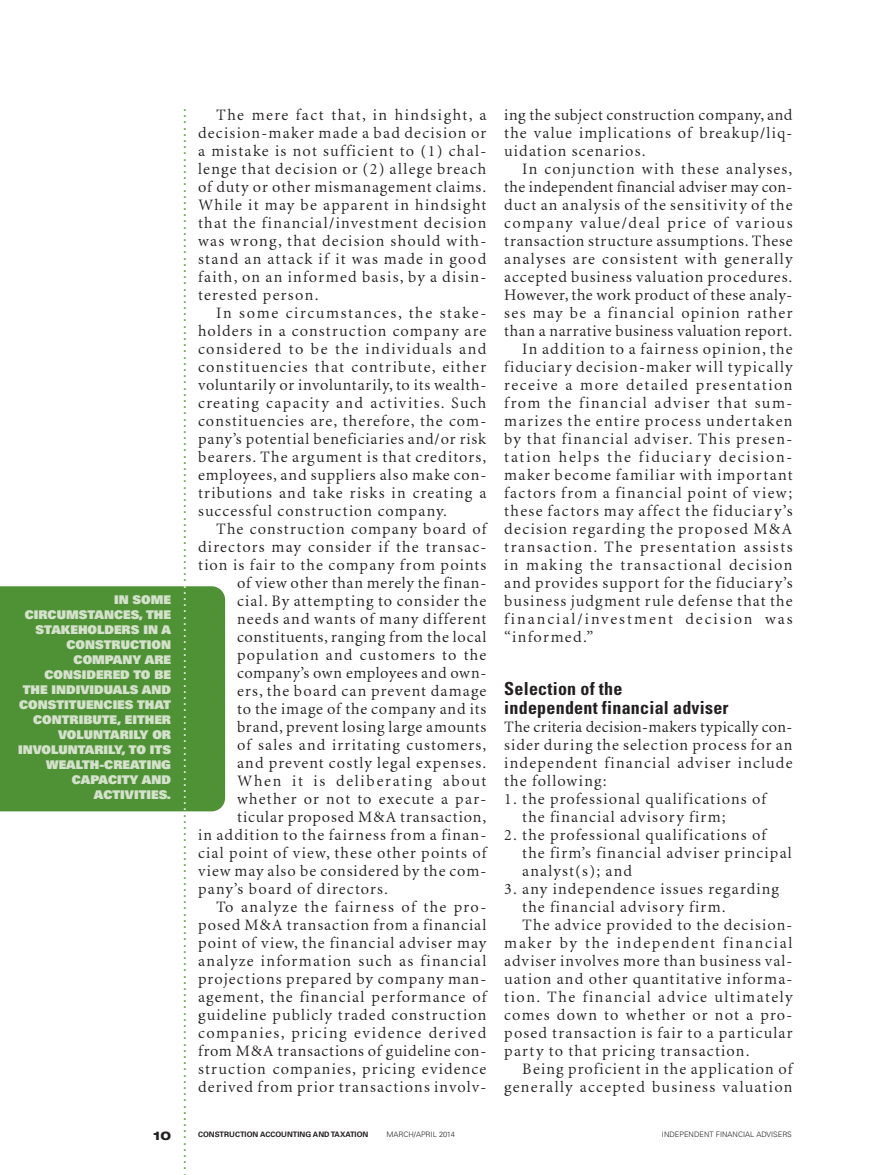
<style>
.page{position:relative;width:878px;height:1175px;background:#fff}
.page>*{position:absolute;margin:0;border:0;box-sizing:border-box;transform-origin:0 0}
.t1{font:700 condensed 18px/19.5px "Univers";letter-spacing:.015em;color:#231f20}
.t2{font:15.75px/18px "Minion MM 345 wt 600 wd 6 op";letter-spacing:.08em;color:#231f20;text-align:justify}
.t3{font:15.75px "Minion MM 345 wt 600 wd 6 op";letter-spacing:.1em;color:#231f20}
.t4{font:15.75px "Minion MM 345 wt 600 wd 6 op";letter-spacing:.05em;color:#231f20}
.t5{font:15.75px "Minion MM 345 wt 600 wd 6 op";letter-spacing:.055em;color:#231f20}
.t6{font:15.75px "Minion MM 345 wt 600 wd 6 op";letter-spacing:.105em;color:#231f20}
.t7{font:15.75px "Minion MM 345 wt 600 wd 6 op";letter-spacing:.04em;color:#231f20}
.t8{font:15.75px "Minion MM 345 wt 600 wd 6 op";letter-spacing:.115em;color:#231f20}
.t9{font:15.75px "Minion MM 345 wt 600 wd 6 op";letter-spacing:.06em;color:#231f20}
.t10{font:15.75px "Minion MM 345 wt 600 wd 6 op";letter-spacing:.045em;color:#231f20}
.t11{font:15.75px "Minion MM 345 wt 600 wd 6 op";letter-spacing:.03em;color:#231f20}
.t12{font:15.75px "Minion MM 345 wt 600 wd 6 op";letter-spacing:.13em;color:#231f20}
.t13{font:15.75px "Minion MM 345 wt 600 wd 6 op";letter-spacing:.11em;color:#231f20}
.t14{font:15px "Helvetica";color:#4f9236}
.t15{font:900 12px/15px "Univers";color:#d4e1cb;text-align:right}
.t16{font:800 expanded 12px "Helvetica Neue";color:#231f20}
.t17{font:300 7.5px "Univers";color:#231f20}
.t18{font:700 7.5px "Univers";color:#231f20}
.s1{color:#fff}
</style>
<div class="page">
<div style="left:0;top:586px;width:225px;height:225px;background:#4f9236"></div>
<p class="t2" style="left:198px;top:107px;width:290px;text-indent:18px">The mere fact that, in hindsight, a decision-maker made a bad decision or a mistake is not sufficient to (1) chal&shy;lenge that decision or (2) allege breach of duty or other mismanagement claims.<br>While it may be apparent in hindsight that the financial/investment decision was wrong, that decision should with&shy;stand an attack if it was made in good faith, on an informed basis, by a disin&shy;terested person.</p>
<p class="t2" style="left:198px;top:305px;width:290px;text-indent:18px">In some circumstances, the stake&shy;holders in a construction company are considered to be the individuals and constituencies that contribute, either voluntarily or involuntarily, to its wealth&shy;creating capacity and activities. Such constituencies are, therefore, the com&shy;pany’s potential beneficiaries and/or risk bearers. The argument is that creditors, employees, and suppliers also make con&shy;tributions and take risks in creating a successful construction company.</p>
<p class="t2" style="left:216px;top:521px;width:272px">The construction company board of</p>
<p class="t2" style="left:198px;top:539px;width:290px">directors may consider if the transac-</p>
<p class="t2" style="left:198px;top:557px;width:290px">tion is fair to the company from points</p>
<p class="t4" style="left:237px;top:577px;width:251px">of view other than merely the finan-</p>
<p class="t2" style="left:237px;top:593px;width:250px">cial. By attempting to consider the</p>
<p class="t2" style="left:237px;top:611px;width:250px">needs and wants of many different</p>
<p class="t5" style="left:237px;top:631px;width:251px">constituents, ranging from the local</p>
<p class="t2" style="left:237px;top:647px;width:250px">population and customers to the</p>
<p class="t7" style="left:237px;top:667px;width:251px">company’s own employees and own-</p>
<p class="t2" style="left:237px;top:683px;width:251px">ers, the board can prevent damage</p>
<p class="t9" style="left:237px;top:703px;width:251px">to the image of the company and its</p>
<p class="t4" style="left:237px;top:721px;width:251px">brand, prevent losing large amounts</p>
<p class="t2" style="left:237px;top:737px;width:251px">of sales and irritating customers,</p>
<p class="t2" style="left:237px;top:755px;width:251px">and prevent costly legal expenses.</p>
<p class="t13" style="left:237px;top:775px;width:250px">When it is deliberating about</p>
<p class="t2" style="left:237px;top:791px;width:251px">whether or not to execute a par-</p>
<p class="t9" style="left:237px;top:811px;width:251px">ticular proposed M&amp;A transaction,</p>
<p class="t2" style="left:198px;top:827px;width:290px">in addition to the fairness from a finan-</p>
<p class="t2" style="left:198px;top:845px;width:290px">cial point of view, these other points of</p>
<p class="t2" style="left:198px;top:863px;width:290px">view may also be considered by the com-</p>
<p class="t2" style="left:198px;top:881px;width:191px">pany’s board of directors.</p>
<p class="t2" style="left:216px;top:899px;width:272px">To analyze the fairness of the pro-</p>
<p class="t2" style="left:198px;top:917px;width:289px">posed M&amp;A transaction from a financial</p>
<p class="t2" style="left:198px;top:935px;width:290px">point of view, the financial adviser may</p>
<p class="t2" style="left:198px;top:953px;width:290px">analyze information such as financial</p>
<p class="t2" style="left:198px;top:971px;width:290px">projections prepared by company man-</p>
<p class="t2" style="left:198px;top:989px;width:290px">agement, the financial performance of</p>
<p class="t2" style="left:198px;top:1007px;width:290px">guideline publicly traded construction</p>
<p class="t3" style="left:198px;top:1027px;width:290px">companies, pricing evidence derived</p>
<p class="t4" style="left:198px;top:1045px;width:290px">from M&amp;A transactions of guideline con-</p>
<p class="t2" style="left:198px;top:1061px;width:290px">struction companies, pricing evidence</p>
<p class="t2" style="left:198px;top:1079px;width:290px">derived from prior transactions involv-</p>
<p class="t2" style="left:504px;top:107px;width:290px">ing the subject construction company, and the value implications of breakup/liq&shy;uidation scenarios.</p>
<p class="t2" style="left:522px;top:161px;width:272px">In conjunction with these analyses,</p>
<p class="t11" style="left:504px;top:181px;width:290px">the independent financial adviser may con-</p>
<p class="t2" style="left:504px;top:197px;width:289px">duct an analysis of the sensitivity of the</p>
<p class="t3" style="left:504px;top:217px;width:290px">company value/deal price of various</p>
<p class="t5" style="left:504px;top:235px;width:290px">transaction structure assumptions. These</p>
<p class="t2" style="left:504px;top:251px;width:289px">analyses are consistent with generally</p>
<p class="t2" style="left:504px;top:269px;width:290px">accepted business valuation procedures.</p>
<p class="t7" style="left:504px;top:289px;width:290px">However, the work product of these analy-</p>
<p class="t2" style="left:504px;top:305px;width:290px">ses may be a financial opinion rather</p>
<p class="t10" style="left:504px;top:325px;width:290px">than a narrative business valuation report.</p>
<p class="t2" style="left:522px;top:341px;width:272px">In addition to a fairness opinion, the</p>
<p class="t2" style="left:504px;top:359px;width:289px">fiduciary decision-maker will typically</p>
<p class="t3" style="left:504px;top:379px;width:289px">receive a more detailed presentation</p>
<p class="t6" style="left:504px;top:397px;width:290px">from the financial adviser that sum-</p>
<p class="t2" style="left:504px;top:413px;width:290px">marizes the entire process undertaken</p>
<p class="t2" style="left:504px;top:431px;width:290px">by that financial adviser. This presen-</p>
<p class="t8" style="left:504px;top:451px;width:290px">tation helps the fiduciary decision-</p>
<p class="t2" style="left:504px;top:467px;width:289px">maker become familiar with important</p>
<p class="t2" style="left:504px;top:485px;width:290px">factors from a financial point of view;</p>
<p class="t2" style="left:504px;top:503px;width:290px">these factors may affect the fiduciary’s</p>
<p class="t2" style="left:504px;top:521px;width:290px">decision regarding the proposed M&amp;A</p>
<p class="t6" style="left:504px;top:541px;width:290px">transaction. The presentation assists</p>
<p class="t3" style="left:504px;top:559px;width:289px">in making the transactional decision</p>
<p class="t2" style="left:504px;top:575px;width:290px">and provides support for the fiduciary’s</p>
<p class="t2" style="left:504px;top:593px;width:290px">business judgment rule defense that the</p>
<p class="t12" style="left:504px;top:613px;width:290px">financial/investment decision was</p>
<p class="t2" style="left:504px;top:629px;width:91px">“informed.”</p>
<p class="t1" style="left:504px;top:680px;width:226px">Selection of the<br>independent financial adviser</p>
<p class="t2" style="left:504px;top:719px;width:290px">The criteria decision-makers typically con&shy;sider during the selection process for an independent financial adviser include the following:</p>
<p class="t2" style="left:522px;top:791px;width:245px;text-indent:-18px">1. the professional qualifications of the financial advisory firm;</p>
<p class="t2" style="left:522px;top:827px;width:271px;text-align:left;text-indent:-18px">2. the professional qualifications of the firm’s financial adviser principal analyst(s); and</p>
<p class="t2" style="left:504px;top:881px;width:276px">3. any independence issues regarding</p>
<p class="t2" style="left:522px;top:899px;width:205px">the financial advisory firm.</p>
<p class="t2" style="left:522px;top:917px;width:272px">The advice provided to the decision-</p>
<p class="t8" style="left:504px;top:937px;width:290px">maker by the independent financial</p>
<p class="t2" style="left:504px;top:953px;width:290px">adviser involves more than business val-</p>
<p class="t2" style="left:504px;top:971px;width:290px">uation and other quantitative informa-</p>
<p class="t3" style="left:504px;top:991px;width:289px">tion. The financial advice ultimately</p>
<p class="t2" style="left:504px;top:1007px;width:290px">comes down to whether or not a pro-</p>
<p class="t2" style="left:504px;top:1025px;width:290px">posed transaction is fair to a particular</p>
<p class="t2" style="left:504px;top:1043px;width:247px">party to that pricing transaction.</p>
<p class="t2" style="left:522px;top:1061px;width:272px">Being proficient in the application of</p>
<p class="t2" style="left:504px;top:1079px;width:290px">generally accepted business valuation</p>
<p class="t14" style="left:195px;top:108px;width:1070px;rotate:90deg">.............................................................................<span class="s1">.....................................</span>...........................................................</p>
<p class="t15" style="left:18px;top:593px;width:154px">IN SOME<br>CIRCUMSTANCES, THE<br>STAKEHOLDERS IN A<br>CONSTRUCTION<br>COMPANY ARE<br>CONSIDERED TO BE<br>THE INDIVIDUALS AND<br>CONSTITUENCIES THAT<br>CONTRIBUTE, EITHER<br>VOLUNTARILY OR<br>INVOLUNTARILY, TO ITS<br>WEALTH-CREATING<br>CAPACITY AND<br>ACTIVITIES.</p>
<p class="t16" style="left:153px;top:1131px;width:19px">10</p>
<p class="t18" style="left:198px;top:1131px;width:172px">CONSTRUCTION ACCOUNTING AND TAXATION</p>
<p class="t17" style="left:386px;top:1131px;width:70px">MARCH/APRIL 2014</p>
<p class="t17" style="left:662px;top:1131px;width:131px">INDEPENDENT FINANCIAL ADVISERS</p>
</div>
